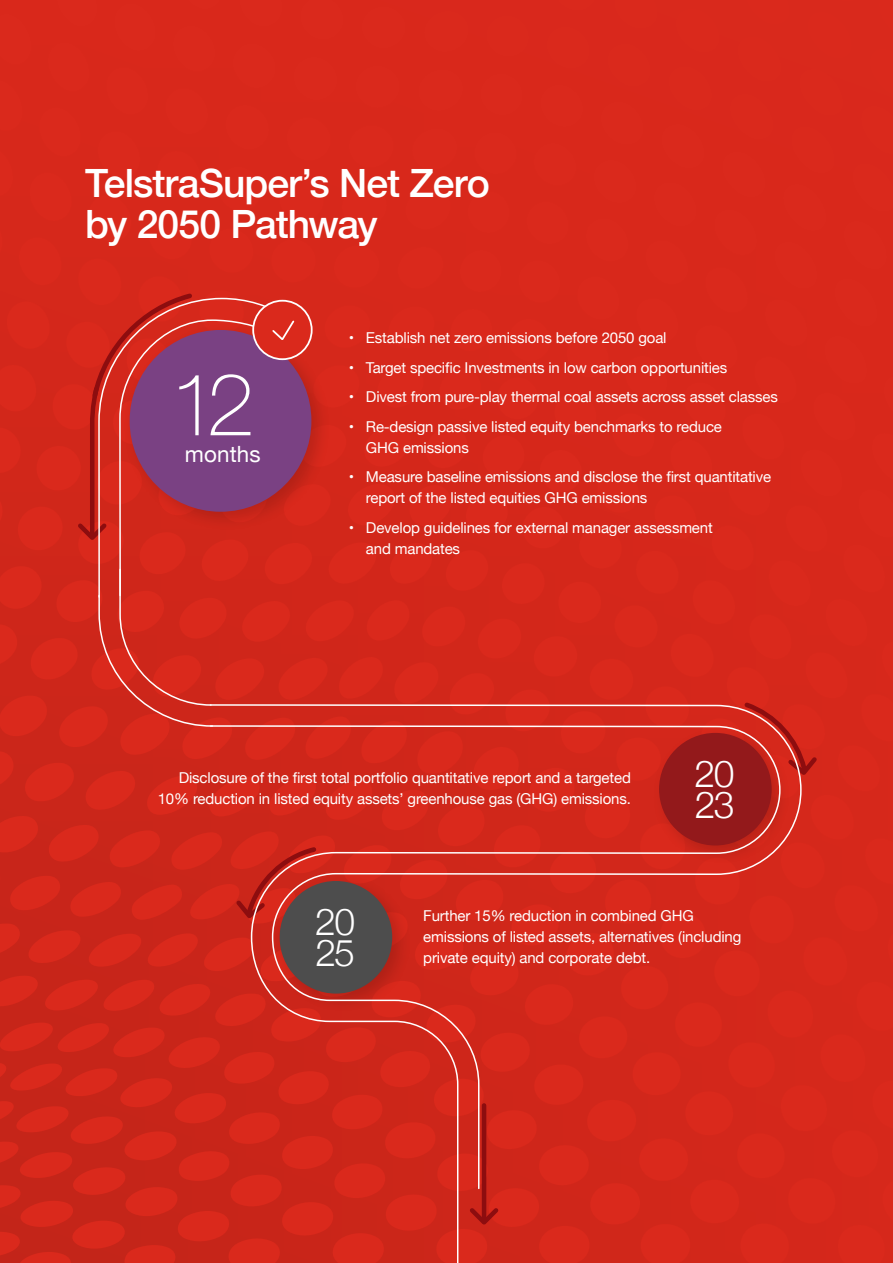
<style>
.page{position:relative;width:893px;height:1263px;background:#fff}
.page>*{position:absolute;margin:0;border:0;box-sizing:border-box;transform-origin:0 0}
.t1{font:100 86.7px "Helvetica Neue";color:#fff}
.t2{font:500 39px/40.8px "Helvetica Neue";letter-spacing:-.025em;color:#fff}
.t3{font:300 37.35px/31.2px "Helvetica Neue";letter-spacing:-.045em;color:#fff}
.t4{font:22.35px "Helvetica Neue";letter-spacing:.01em;color:#fff}
.t5{font:15px/21px "Helvetica Neue";letter-spacing:-.01em;color:#fff}
</style>
<div class="page">
<svg style="left:0;top:870px;width:102px;height:393px;background:#cd261a"></svg>
<svg style="left:102px;top:870px;width:791px;height:393px;background:#d2271a"></svg>
<div style="left:0;top:0;width:893px;height:870px;background:#da291c"></div>
<div style="left:122px;top:322px;width:209px;height:209px;background:#000;opacity:.15"></div>
<div style="left:130px;top:330px;width:181px;height:182px;background:#7a4183;border-radius:50%"></div>
<svg style="left:810px;top:757px;width:7px;height:12px"></svg>
<svg style="left:243px;top:699px;width:567px;height:219px"></svg>
<svg style="left:209px;top:703px;width:593px;height:560px"></svg>
<svg style="left:78px;top:293px;width:114px;height:247px"></svg>
<svg style="left:98px;top:297px;width:193px;height:271px"></svg>
<div style="left:253px;top:301px;width:59px;height:58px;background:#da291c;border-radius:50%"></div>
<div style="left:252px;top:300px;width:61px;height:60px;border:2px solid #fff;border-radius:50%"></div>
<svg style="left:272px;top:320px;width:23px;height:20px"></svg>
<svg style="left:98px;top:568px;width:116px;height:159px"></svg>
<h2 class="t2" style="left:85px;top:159px;width:406px">TelstraSuper’s Net Zero by 2050 Pathway</h2>
<h1 class="t1" style="left:170px;top:339px;width:86px">12</h1>
<h3 class="t4" style="left:185px;top:438px;width:77px">months</h3>
<p class="t5" style="left:349px;top:328px;width:319px">• Establish net zero emissions before 2050 goal</p>
<p class="t5" style="left:349px;top:358px;width:380px">• Target specific Investments in low carbon opportunities</p>
<p class="t5" style="left:349px;top:387px;width:431px">• Divest from pure-play thermal coal assets across asset classes</p>
<p class="t5" style="left:366px;top:417px;width:358px;text-indent:-17px">• Re-design passive listed equity benchmarks to reduce<br>GHG emissions</p>
<p class="t5" style="left:366px;top:467px;width:407px;text-indent:-17px">• Measure baseline emissions and disclose the first quantitative report of the listed equities GHG emissions</p>
<p class="t5" style="left:366px;top:518px;width:348px;text-indent:-17px">• Develop guidelines for external manager assessment and mandates</p>
<p class="t5" style="left:158px;top:768px;width:475px;text-align:right">Disclosure of the first total portfolio quantitative report and a targeted<br>10% reduction in listed equity assets’ greenhouse gas (GHG) emissions.</p>
<h3 class="t3" style="left:695px;top:755px;width:41px">20<br>23</h3>
<h3 class="t3" style="left:315px;top:903px;width:41px">20<br>25</h3>
<p class="t5" style="left:423px;top:906px;width:320px">Further 15% reduction in combined GHG emissions of listed assets, alternatives (including private equity) and corporate debt.</p>
</div>
